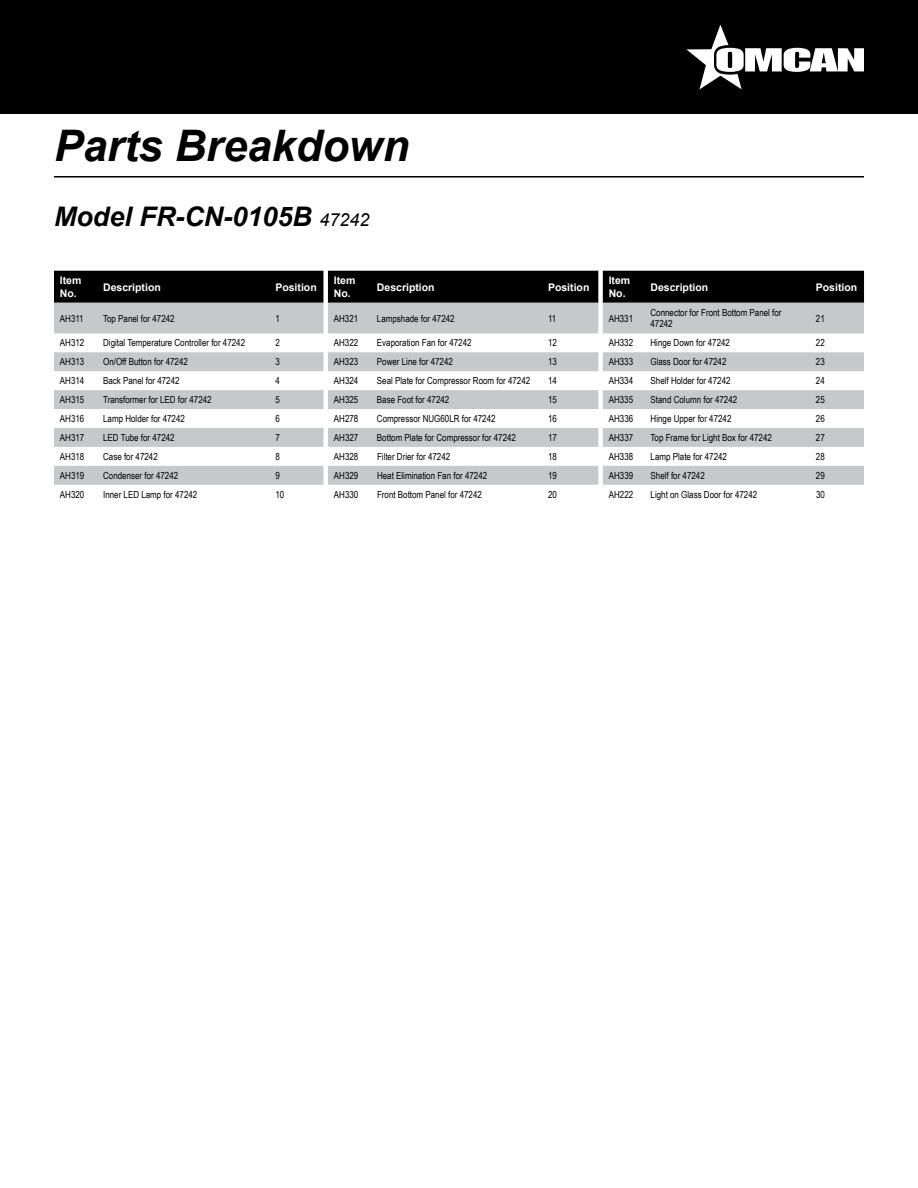
<style>
.page{position:relative;width:918px;height:1188px;background:#fff}
.page>*{position:absolute;margin:0;border:0;box-sizing:border-box;transform-origin:0 0}
.t1{font:italic 700 43.5px "Arial";color:#000}
.t2{font:italic 700 27px "Arial";color:#000}
.t3{font:700 10.5px/12.6px "Arial";color:#fff}
.t4{font:9.75px/11.7px "Arial Narrow";color:#000}
.s1{font-weight:400;font-size:18px}
</style>
<div class="page">
<div style="left:0;top:0;width:918px;height:114px;background:#000"></div>
<svg style="left:686px;top:25px;width:178px;height:64px"></svg>
<hr style="left:54px;top:176px;width:810px;height:2px;background:#000">
<div style="left:54px;top:271px;width:810px;height:32px;background:#000"></div>
<svg style="left:54px;top:303px;width:810px;height:182px;fill:#c7c8ca"></svg>
<h1 class="t1" style="left:54px;top:116px;width:357px">Parts Breakdown</h1>
<h2 class="t2" style="left:54px;top:198px;width:317px">Model FR-CN-0105B <span class="s1">47242</span></h2>
<p class="t3" style="left:60px;top:274px;width:23px">Item<br>No.</p>
<p class="t3" style="left:103px;top:281px;width:59px">Description</p>
<p class="t3" style="left:275px;top:281px;width:43px">Position</p>
<p class="t3" style="left:334px;top:274px;width:23px">Item<br>No.</p>
<p class="t3" style="left:377px;top:281px;width:59px">Description</p>
<p class="t3" style="left:548px;top:281px;width:43px">Position</p>
<p class="t3" style="left:609px;top:274px;width:23px">Item<br>No.</p>
<p class="t3" style="left:651px;top:281px;width:59px">Description</p>
<p class="t3" style="left:816px;top:281px;width:43px">Position</p>
<p class="t4" style="left:60px;top:312px;width:25px">AH311</p>
<p class="t4" style="left:103px;top:312px;width:73px">Top Panel for 47242</p>
<p class="t4" style="left:275px;top:312px;width:6px">1</p>
<p class="t4" style="left:334px;top:312px;width:26px">AH321</p>
<p class="t4" style="left:377px;top:312px;width:79px">Lampshade for 47242</p>
<p class="t4" style="left:548px;top:312px;width:10px">11</p>
<p class="t4" style="left:609px;top:312px;width:26px">AH331</p>
<p class="t4" style="left:651px;top:306px;width:133px">Connector for Front Bottom Panel for<br>47242</p>
<p class="t4" style="left:816px;top:312px;width:10px">21</p>
<p class="t4" style="left:60px;top:337px;width:26px">AH312</p>
<p class="t4" style="left:103px;top:337px;width:144px">Digital Temperature Controller for 47242</p>
<p class="t4" style="left:275px;top:337px;width:6px">2</p>
<p class="t4" style="left:334px;top:337px;width:26px">AH322</p>
<p class="t4" style="left:377px;top:337px;width:96px">Evaporation Fan for 47242</p>
<p class="t4" style="left:548px;top:337px;width:10px">12</p>
<p class="t4" style="left:609px;top:337px;width:26px">AH332</p>
<p class="t4" style="left:651px;top:337px;width:81px">Hinge Down for 47242</p>
<p class="t4" style="left:816px;top:337px;width:10px">22</p>
<p class="t4" style="left:60px;top:356px;width:26px">AH313</p>
<p class="t4" style="left:103px;top:356px;width:86px">On/Off Button for 47242</p>
<p class="t4" style="left:275px;top:356px;width:6px">3</p>
<p class="t4" style="left:334px;top:356px;width:26px">AH323</p>
<p class="t4" style="left:377px;top:356px;width:78px">Power Line for 47242</p>
<p class="t4" style="left:548px;top:356px;width:10px">13</p>
<p class="t4" style="left:609px;top:356px;width:26px">AH333</p>
<p class="t4" style="left:651px;top:356px;width:77px">Glass Door for 47242</p>
<p class="t4" style="left:816px;top:356px;width:10px">23</p>
<p class="t4" style="left:60px;top:375px;width:26px">AH314</p>
<p class="t4" style="left:103px;top:375px;width:78px">Back Panel for 47242</p>
<p class="t4" style="left:275px;top:375px;width:6px">4</p>
<p class="t4" style="left:334px;top:375px;width:26px">AH324</p>
<p class="t4" style="left:377px;top:375px;width:155px">Seal Plate for Compressor Room for 47242</p>
<p class="t4" style="left:548px;top:375px;width:10px">14</p>
<p class="t4" style="left:609px;top:375px;width:26px">AH334</p>
<p class="t4" style="left:651px;top:375px;width:81px">Shelf Holder for 47242</p>
<p class="t4" style="left:816px;top:375px;width:10px">24</p>
<p class="t4" style="left:60px;top:393px;width:26px">AH315</p>
<p class="t4" style="left:103px;top:393px;width:110px">Transformer for LED for 47242</p>
<p class="t4" style="left:275px;top:393px;width:6px">5</p>
<p class="t4" style="left:334px;top:393px;width:26px">AH325</p>
<p class="t4" style="left:377px;top:393px;width:74px">Base Foot for 47242</p>
<p class="t4" style="left:548px;top:393px;width:10px">15</p>
<p class="t4" style="left:609px;top:393px;width:26px">AH335</p>
<p class="t4" style="left:651px;top:393px;width:88px">Stand Column for 47242</p>
<p class="t4" style="left:816px;top:393px;width:10px">25</p>
<p class="t4" style="left:60px;top:412px;width:26px">AH316</p>
<p class="t4" style="left:103px;top:412px;width:83px">Lamp Holder for 47242</p>
<p class="t4" style="left:275px;top:412px;width:6px">6</p>
<p class="t4" style="left:334px;top:412px;width:26px">AH278</p>
<p class="t4" style="left:377px;top:412px;width:120px">Compressor NUG60LR for 47242</p>
<p class="t4" style="left:548px;top:412px;width:10px">16</p>
<p class="t4" style="left:609px;top:412px;width:26px">AH336</p>
<p class="t4" style="left:651px;top:412px;width:82px">Hinge Upper for 47242</p>
<p class="t4" style="left:816px;top:412px;width:10px">26</p>
<p class="t4" style="left:60px;top:431px;width:26px">AH317</p>
<p class="t4" style="left:103px;top:431px;width:73px">LED Tube for 47242</p>
<p class="t4" style="left:275px;top:431px;width:6px">7</p>
<p class="t4" style="left:334px;top:431px;width:26px">AH327</p>
<p class="t4" style="left:377px;top:431px;width:141px">Bottom Plate for Compressor for 47242</p>
<p class="t4" style="left:548px;top:431px;width:10px">17</p>
<p class="t4" style="left:609px;top:431px;width:26px">AH337</p>
<p class="t4" style="left:651px;top:431px;width:123px">Top Frame for Light Box for 47242</p>
<p class="t4" style="left:816px;top:431px;width:10px">27</p>
<p class="t4" style="left:60px;top:450px;width:26px">AH318</p>
<p class="t4" style="left:103px;top:450px;width:56px">Case for 47242</p>
<p class="t4" style="left:275px;top:450px;width:6px">8</p>
<p class="t4" style="left:334px;top:450px;width:26px">AH328</p>
<p class="t4" style="left:377px;top:450px;width:75px">Filter Drier for 47242</p>
<p class="t4" style="left:548px;top:450px;width:10px">18</p>
<p class="t4" style="left:609px;top:450px;width:26px">AH338</p>
<p class="t4" style="left:651px;top:450px;width:78px">Lamp Plate for 47242</p>
<p class="t4" style="left:816px;top:450px;width:10px">28</p>
<p class="t4" style="left:60px;top:469px;width:26px">AH319</p>
<p class="t4" style="left:103px;top:469px;width:77px">Condenser for 47242</p>
<p class="t4" style="left:275px;top:469px;width:6px">9</p>
<p class="t4" style="left:334px;top:469px;width:26px">AH329</p>
<p class="t4" style="left:377px;top:469px;width:112px">Heat Elimination Fan for 47242</p>
<p class="t4" style="left:548px;top:469px;width:10px">19</p>
<p class="t4" style="left:609px;top:469px;width:26px">AH339</p>
<p class="t4" style="left:651px;top:469px;width:56px">Shelf for 47242</p>
<p class="t4" style="left:816px;top:469px;width:10px">29</p>
<p class="t4" style="left:60px;top:488px;width:26px">AH320</p>
<p class="t4" style="left:103px;top:488px;width:96px">Inner LED Lamp for 47242</p>
<p class="t4" style="left:275px;top:488px;width:10px">10</p>
<p class="t4" style="left:334px;top:488px;width:26px">AH330</p>
<p class="t4" style="left:377px;top:488px;width:106px">Front Bottom Panel for 47242</p>
<p class="t4" style="left:548px;top:488px;width:10px">20</p>
<p class="t4" style="left:609px;top:488px;width:26px">AH222</p>
<p class="t4" style="left:651px;top:488px;width:108px">Light on Glass Door for 47242</p>
<p class="t4" style="left:816px;top:488px;width:10px">30</p>
</div>
